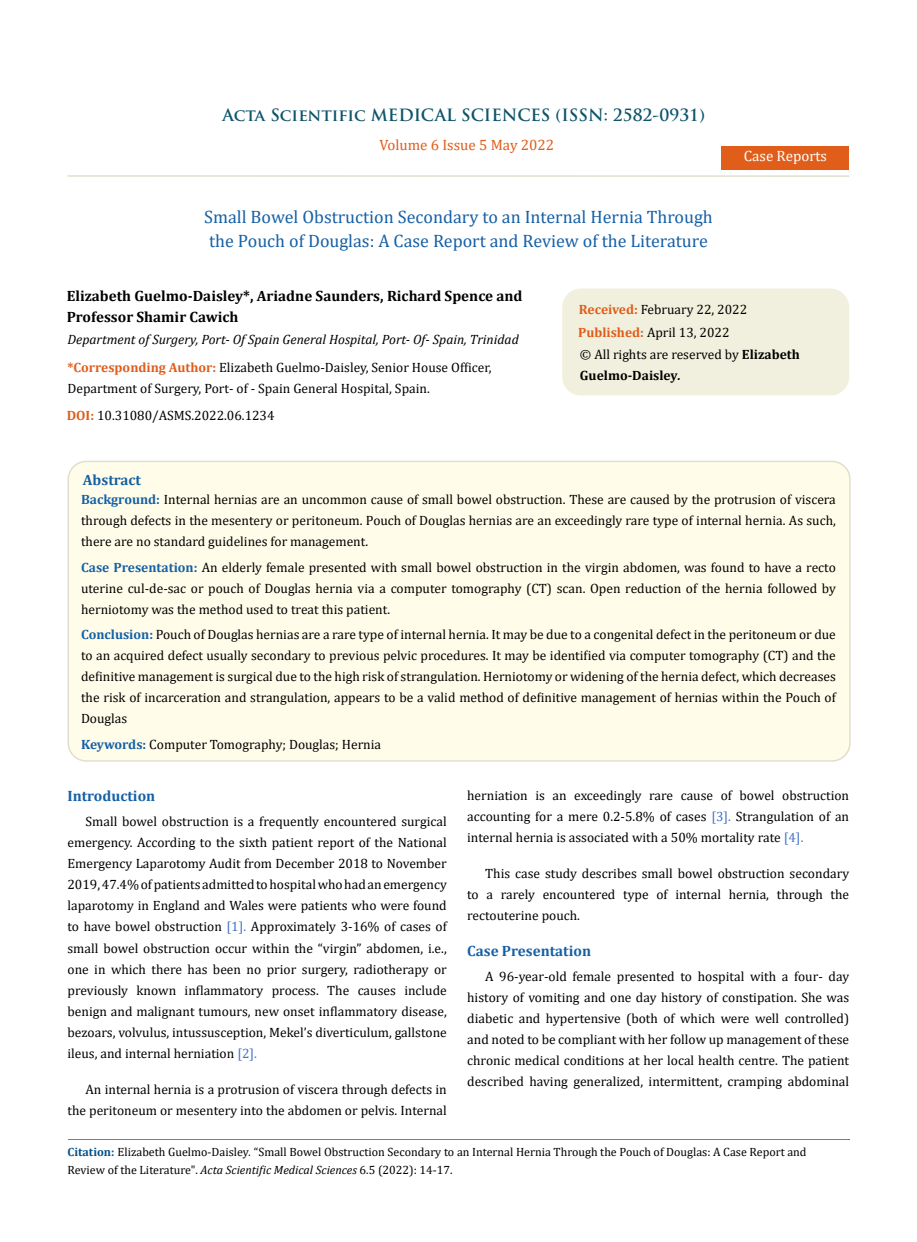
<style>
.page{position:relative;width:917px;height:1242px;background:#fff}
.page>*{position:absolute;margin:0;border:0;box-sizing:border-box;transform-origin:0 0}
.t1{font:18px/24px "Cambria";color:#1560a6}
.t2{font:700 16.5px "Trajan Pro";color:#0e546a}
.t3{font:700 15px/21px "Cambria";color:#000}
.t4{font:700 15px "Cambria";color:#1560a6}
.t5{font:15px "Cambria";color:#e05d1a}
.t6{font:15px "Cambria";color:#fff}
.t7{font:13.5px/21px "Cambria";color:#000;text-align:justify}
.t8{font:italic 13.5px/27.6px "Cambria";color:#000}
.t9{font:12px/18px "Cambria";color:#000}
.s1{font-weight:700;font-style:normal;color:#e05d1a}
.s2{font-style:normal}
.s3{font-weight:700;color:#e05d1a}
.s4{font-weight:700}
.s5{font-weight:700;font-style:italic}
.s6{font-weight:700;color:#1560a6}
.s7{color:#4472c4}
.s8{font-weight:700;color:#035089}
.s9{font-style:italic}
</style>
<div class="page">
<div style="left:721px;top:146px;width:128px;height:24px;background:#e05d1a"></div>
<div style="left:563px;top:289px;width:285px;height:106px;background:#f1f0de;border-radius:18px"></div>
<div style="left:562px;top:289px;width:287px;height:106px;border:2px solid #f1f0de;border-radius:18px"></div>
<div style="left:68px;top:461px;width:781px;height:300px;background:#fffde9;border-radius:18px"></div>
<div style="left:67px;top:461px;width:783px;height:301px;border:2px solid #e0dfcd;border-radius:18px"></div>
<hr style="left:68px;top:1139px;width:781px;height:1px;background:#e05d1a">
<hr style="left:67px;top:175px;width:782px;height:2px;background:#e0dfcd">
<p class="t2" style="left:222px;top:104px;width:484px">Acta Scientific MEDICAL SCIENCES (ISSN: 2582-0931)</p>
<p class="t5" style="left:379px;top:136px;width:176px">Volume 6 Issue 5 May 2022</p>
<p class="t6" style="left:743px;top:147px;width:85px">Case Reports</p>
<h1 class="t1" style="left:204px;top:205px;width:510px">Small Bowel Obstruction Secondary to an Internal Hernia Through the Pouch of Douglas: A Case Report and Review of the Literature</h1>
<p class="t3" style="left:67px;top:285px;width:457px">Elizabeth Guelmo-Daisley*, Ariadne Saunders, Richard Spence and<br>Professor Shamir Cawich</p>
<p class="t8" style="left:67px;top:325px;width:453px">Department of Surgery, Port- Of Spain General Hospital, Port- Of- Spain, Trinidad <span class="s1">*Corresponding Author:</span> <span class="s2">Elizabeth Guelmo-Daisley, Senior House Officer,</span></p>
<p class="t7" style="left:67px;top:378px;width:364px">Department of Surgery, Port- of - Spain General Hospital, Spain.</p>
<p class="t7" style="left:578px;top:298px;width:171px;line-height:23px"><span class="s3">Received:</span> February 22, 2022<br><span class="s3">Published:</span> April 13, 2022</p>
<p class="t7" style="left:580px;top:343px;width:221px">© All rights are reserved by <span class="s4">Elizabeth<br>Guelmo-Daisley</span><span class="s5">.</span></p>
<p class="t7" style="left:67px;top:405px;width:209px"><span class="s3">DOI:</span> 10.31080/ASMS.2022.06.1234</p>
<p class="t4" style="left:83px;top:469px;width:60px">Abstract</p>
<p class="t7" style="left:81px;top:489px;width:756px"><span class="s6">Background:</span> Internal hernias are an uncommon cause of small bowel obstruction. These are caused by the protrusion of viscera through defects in the mesentery or peritoneum. Pouch of Douglas hernias are an exceedingly rare type of internal hernia. As such, there are no standard guidelines for management.</p>
<p class="t7" style="left:81px;top:556px;width:756px"><span class="s6">Case Presentation:</span> An elderly female presented with small bowel obstruction in the virgin abdomen, was found to have a recto uterine cul-de-sac or pouch of Douglas hernia via a computer tomography (CT) scan. Open reduction of the hernia followed by herniotomy was the method used to treat this patient.</p>
<p class="t7" style="left:81px;top:624px;width:756px"><span class="s6">Conclusion:</span> Pouch of Douglas hernias are a rare type of internal hernia. It may be due to a congenital defect in the peritoneum or due to an acquired defect usually secondary to previous pelvic procedures. It may be identified via computer tomography (CT) and the definitive management is surgical due to the high risk of strangulation. Herniotomy or widening of the hernia defect, which decreases the risk of incarceration and strangulation, appears to be a valid method of definitive management of hernias within the Pouch of Douglas</p>
<p class="t7" style="left:81px;top:733px;width:301px"><span class="s6">Keywords:</span> Computer Tomography; Douglas; Hernia</p>
<p class="t4" style="left:67px;top:785px;width:89px">Introduction</p>
<p class="t7" style="left:67px;top:811px;width:381px;text-indent:18px">Small bowel obstruction is a frequently encountered surgical emergency. According to the sixth patient report of the National Emergency Laparotomy Audit from December 2018 to November 2019, 47.4% of patients admitted to hospital who had an emergency laparotomy in England and Wales were patients who were found to have bowel obstruction <span class="s7">[1].</span> Approximately 3-16% of cases of small bowel obstruction occur within the “virgin” abdomen, i.e., one in which there has been no prior surgery, radiotherapy or previously known inflammatory process. The causes include benign and malignant tumours, new onset inflammatory disease, bezoars, volvulus, intussusception, Mekel’s diverticulum, gallstone ileus, and internal herniation <span class="s7">[2].</span></p>
<p class="t7" style="left:67px;top:1078px;width:381px;text-align:right">An internal hernia is a protrusion of viscera through defects in the peritoneum or mesentery into the abdomen or pelvis. Internal</p>
<p class="t7" style="left:467px;top:785px;width:383px">herniation is an exceedingly rare cause of bowel obstruction accounting for a mere 0.2-5.8% of cases <span class="s7">[3].</span> Strangulation of an internal hernia is associated with a 50% mortality rate <span class="s7">[4].</span></p>
<p class="t7" style="left:467px;top:863px;width:383px;text-indent:18px">This case study describes small bowel obstruction secondary to a rarely encountered type of internal hernia, through the rectouterine pouch.</p>
<p class="t4" style="left:467px;top:940px;width:125px">Case Presentation</p>
<p class="t7" style="left:467px;top:966px;width:383px;text-indent:18px">A 96-year-old female presented to hospital with a four- day history of vomiting and one day history of constipation. She was diabetic and hypertensive (both of which were well controlled) and noted to be compliant with her follow up management of these chronic medical conditions at her local health centre. The patient described having generalized, intermittent, cramping abdominal</p>
<p class="t9" style="left:68px;top:1143px;width:740px"><span class="s8">Citation:</span> Elizabeth Guelmo-Daisley<span class="s9">.</span> “Small Bowel Obstruction Secondary to an Internal Hernia Through the Pouch of Douglas: A Case Report and<br>Review of the Literature". <span class="s9">Acta Scientific Medical Sciences</span> 6.5 (2022): 14-17.</p>
</div>
